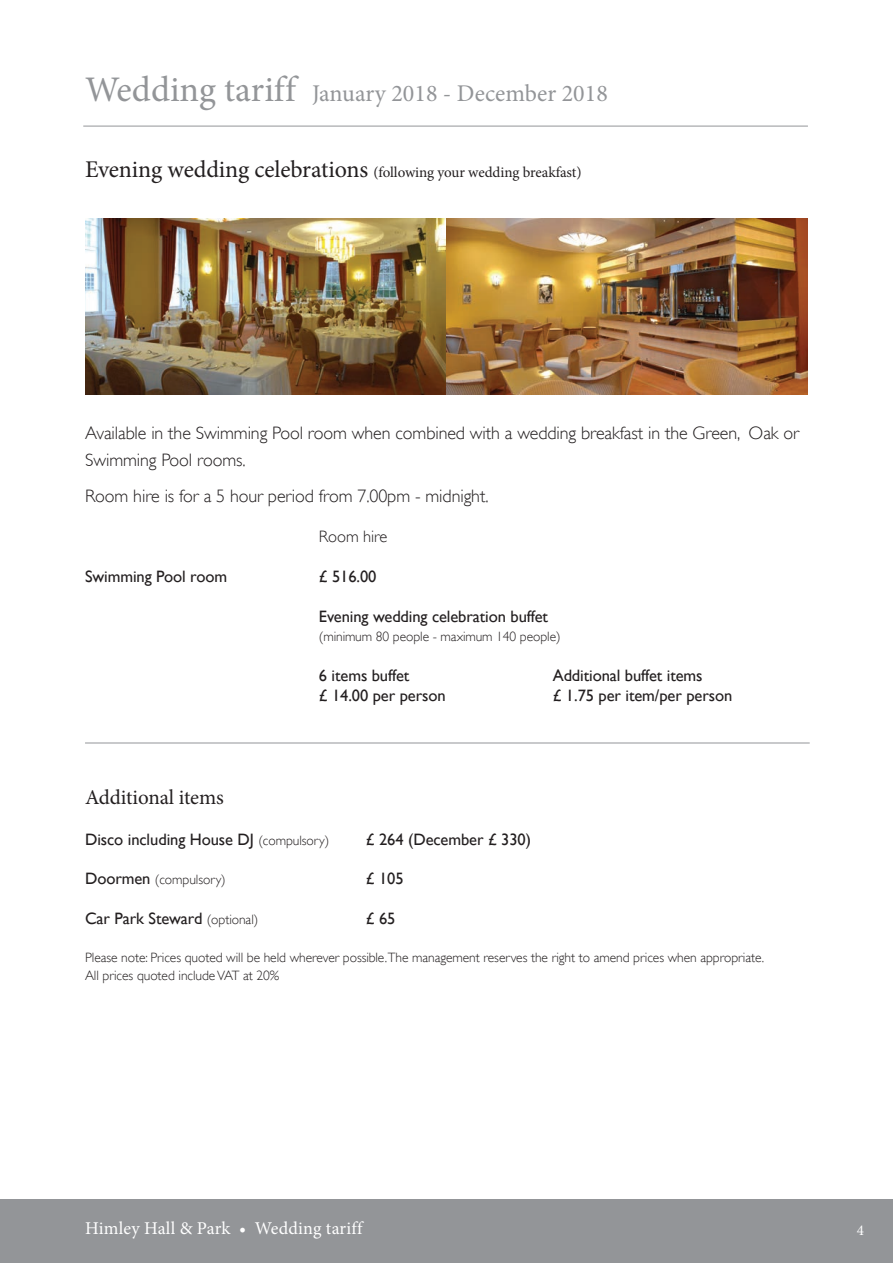
<style>
.page{position:relative;width:893px;height:1263px;background:#fff}
.page>*{position:absolute;margin:0;border:0;box-sizing:border-box;transform-origin:0 0}
.t1{font:24px "Minion Pro";color:#939598}
.t2{font:21px "Minion Pro";letter-spacing:-.01em;color:#231f20}
.t3{font:300 18px/27px "Gill Sans";letter-spacing:-.005em;color:#231f20}
.t4{font:18px "Minion Pro";letter-spacing:.01em;color:#fff}
.t5{font:16.5px "Gill Sans";letter-spacing:-.005em;color:#231f20}
.t6{font:300 16.5px "Gill Sans";letter-spacing:-.005em;color:#231f20}
.t7{font:15px "Minion Pro";letter-spacing:-.005em;color:#231f20}
.t8{font:15px "Minion Pro";color:#fff}
.t9{font:300 13.5px/18.3px "Gill Sans";letter-spacing:-.005em;color:#231f20}
.s1{font-size:36px}
.s2{font-size:24px}
.s3{font-weight:300;font-size:13.5px}
.s4{font-weight:400;font-size:16.5px}
</style>
<div class="page">
<div style="left:0;top:1199px;width:893px;height:64px;background:#939598"></div>
<hr style="left:83px;top:126px;width:725px;height:1px;background:#939598">
<img style="left:85px;top:219px;width:361px;height:176px">
<img style="left:446px;top:219px;width:362px;height:176px">
<hr style="left:85px;top:743px;width:725px;height:1px;background:#939598">
<h1 class="t1" style="left:85px;top:84px;width:524px"><span class="s1">Wedding tariff</span> January 2018 - December 2018</h1>
<p class="t7" style="left:85px;top:166px;width:498px"><span class="s2">Evening wedding celebrations</span> (following your wedding breakfast)</p>
<p class="t3" style="left:85px;top:420px;width:715px">Available in the Swimming Pool room when combined with a wedding breakfast in the Green, Oak or<br>Swimming Pool rooms.</p>
<p class="t3" style="left:85px;top:482px;width:405px">Room hire is for a 5 hour period from 7.00pm - midnight.</p>
<p class="t6" style="left:319px;top:527px;width:70px">Room hire</p>
<p class="t5" style="left:85px;top:567px;width:144px">Swimming Pool room</p>
<p class="t5" style="left:319px;top:567px;width:59px">£ 516.00</p>
<p class="t5" style="left:319px;top:606px;width:231px">Evening wedding celebration buffet</p>
<p class="t9" style="left:319px;top:628px;width:243px">(minimum 80 people - maximum 140 people)</p>
<p class="t5" style="left:319px;top:666px;width:92px">6 items buffet</p>
<p class="t5" style="left:553px;top:666px;width:151px">Additional buffet items</p>
<p class="t5" style="left:319px;top:686px;width:128px">£ 14.00 per person</p>
<p class="t5" style="left:553px;top:686px;width:181px">£ 1.75 per item/per person</p>
<p class="t2" style="left:85px;top:789px;width:140px">Additional items</p>
<p class="t5" style="left:85px;top:830px;width:246px">Disco including House DJ <span class="s3">(compulsory)</span></p>
<p class="t5" style="left:366px;top:830px;width:167px">£ 264 (December £ 330)</p>
<p class="t9" style="left:85px;top:871px;width:142px"><span class="s4">Doormen</span> (compulsory)</p>
<p class="t5" style="left:366px;top:869px;width:39px">£ 105</p>
<p class="t5" style="left:85px;top:909px;width:175px">Car Park Steward <span class="s3">(optional)</span></p>
<p class="t5" style="left:366px;top:909px;width:31px">£ 65</p>
<p class="t9" style="left:85px;top:948px;width:681px">Please note: Prices quoted will be held wherever possible.The management reserves the right to amend prices when appropriate.<br>All prices quoted include VAT at 20%</p>
<p class="t4" style="left:85px;top:1221px;width:279px">Himley Hall &amp; Park • Wedding tariff</p>
<p class="t8" style="left:857px;top:1224px;width:9px">4</p>
</div>
